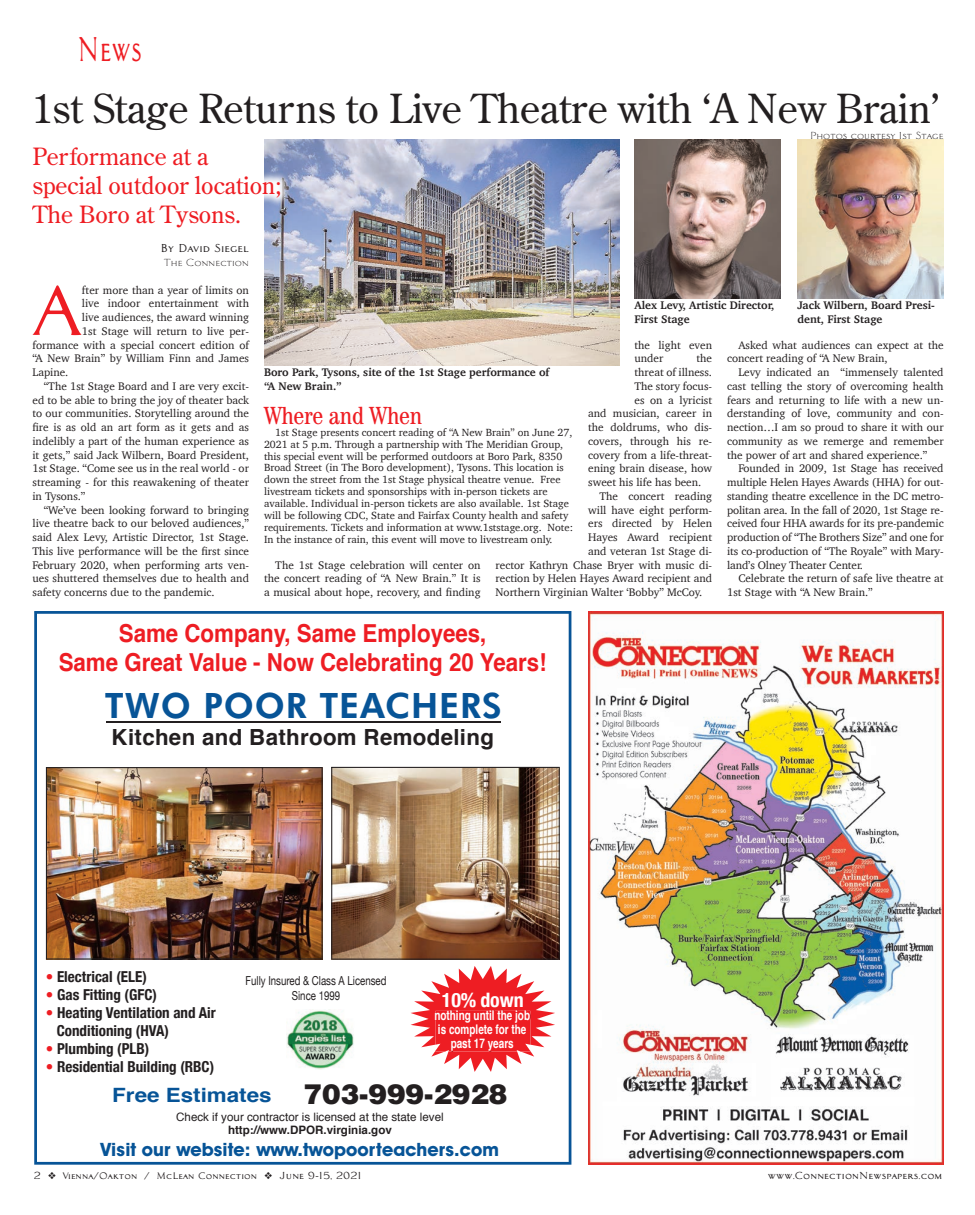
<style>
.page{position:relative;width:975px;height:1215px;background:#fff}
.page>*{position:absolute;margin:0;border:0;box-sizing:border-box;transform-origin:0 0}
.t1{font:69px "Architect Bold V";color:#ee1d23}
.t2{font:40px "Century Old Style";color:#231f20}
.t3{font:800 35px "Futura BT";letter-spacing:.025em;color:#075497}
.t4{font:33.75px "Architect Bold V";color:#ee1d23;scale:.7 1}
.t5{font:condensed 25px "Century IT Cby BT";color:#ee1d23}
.t6{font:700 24.75px/28.9px "Helvetica";color:#ee1d23;text-align:center;scale:.9 1}
.t7{font:23.75px/28.8px "Century Old Style";color:#ee1d23}
.t8{font:700 22.25px "Helvetica";letter-spacing:.015em;color:#231f20}
.t9{font:700 condensed 19.88px "Helvetica Neue";letter-spacing:-.01em;color:#fff}
.t10{font:700 19.75px "Helvetica";color:#075497;scale:1.14 1}
.t11{font:700 18.5px "Avant Garde IT Cby BT";letter-spacing:.005em;color:#075497}
.t12{font:700 condensed 15.12px/18.1px "Helvetica Neue";color:#231f20}
.t13{font:700 13.25px/14.1px "Helvetica";color:#fff;text-align:center;scale:.75 1}
.t14{font:12.38px/15px "Helvetica Neue";color:#231f20;text-align:center;scale:.78 1}
.t15{font:11.62px "Helvetica";color:#231f20}
.t16{font:700 11.62px "Helvetica";color:#231f20}
.t17{font:11.25px/13.8px "Charter";color:#231f20}
.t18{font:700 11.25px/13.8px "Charter";color:#231f20}
.t19{font:11.25px "Architect Bold V";color:#231f20}
.t20{font:10.62px/11.9px "Charter";color:#231f20}
.t21{font:10px "Architect Roman V";color:#231f20}
.t22{font:10px "Architect Bold V";color:#231f20}
.t23{font:9.25px "Architect Bold V";color:#231f20}
.s1{color:#ee1d23}
.s2{font-weight:900;font-size:27.75px;color:#231f20}
.s3{font-size:10px}
</style>
<div class="page">
<img style="left:634px;top:140px;width:147px;height:158px">
<img style="left:797px;top:140px;width:147px;height:158px">
<img style="left:264px;top:140px;width:355px;height:225px">
<div style="left:32px;top:137px;width:259px;height:101px;background:#fff"></div>
<img style="left:34px;top:611px;width:537px;height:554px">
<img style="left:588px;top:611px;width:356px;height:553px">
<h3 class="t4" style="left:78px;top:30px;width:94px">News</h3>
<h2 class="t2" style="left:32px;top:83px;width:908px">1st Stage Returns to Live Theatre with ‘A New Brain’</h2>
<p class="t21" style="left:810px;top:129px;width:135px">Photos courtesy 1st Stage</p>
<h3 class="t7" style="left:32px;top:142px;width:250px">Performance at a special outdoor location;<br>The Boro at Tysons.</h3>
<p class="t19" style="left:161px;top:242px;width:90px">By David Siegel</p>
<p class="t21" style="left:164px;top:257px;width:87px">The Connection</p>
<h1 class="t1" style="left:32px;top:272px;width:51px">A</h1>
<p class="t17" style="left:82px;top:283px;width:169px">fter more than a year of limits on</p>
<p class="t17" style="left:82px;top:297px;width:169px">live indoor entertainment with</p>
<p class="t17" style="left:82px;top:310px;width:169px">live audiences, the award winning</p>
<p class="t17" style="left:82px;top:324px;width:169px">1st Stage will return to live per-</p>
<p class="t17" style="left:32px;top:338px;width:218px">formance with a special concert edition of</p>
<p class="t17" style="left:32px;top:352px;width:218px">“A New Brain” by William Finn and James</p>
<p class="t17" style="left:32px;top:365px;width:37px">Lapine.</p>
<p class="t17" style="left:44px;top:379px;width:207px">“The 1st Stage Board and I are very excit-</p>
<p class="t17" style="left:32px;top:393px;width:218px">ed to be able to bring the joy of theater back</p>
<p class="t17" style="left:32px;top:407px;width:218px">to our communities. Storytelling around the</p>
<p class="t17" style="left:32px;top:420px;width:218px">fire is as old an art form as it gets and as</p>
<p class="t17" style="left:32px;top:434px;width:218px">indelibly a part of the human experience as</p>
<p class="t17" style="left:32px;top:448px;width:218px">it gets,” said Jack Wilbern, Board President,</p>
<p class="t17" style="left:32px;top:462px;width:218px">1st Stage. “Come see us in the real world - or</p>
<p class="t17" style="left:32px;top:475px;width:218px">streaming - for this reawakening of theater</p>
<p class="t17" style="left:32px;top:489px;width:55px">in Tysons.”</p>
<p class="t17" style="left:44px;top:503px;width:207px">“We’ve been looking forward to bringing</p>
<p class="t17" style="left:32px;top:517px;width:218px">live theatre back to our beloved audiences,”</p>
<p class="t17" style="left:32px;top:530px;width:218px">said Alex Levy, Artistic Director, 1st Stage.</p>
<p class="t17" style="left:32px;top:544px;width:218px">This live performance will be the first since</p>
<p class="t17" style="left:32px;top:558px;width:218px">February 2020, when performing arts ven-</p>
<p class="t17" style="left:32px;top:572px;width:218px">ues shuttered themselves due to health and</p>
<p class="t17" style="left:32px;top:585px;width:184px">safety concerns due to the pandemic.</p>
<p class="t18" style="left:635px;top:298px;width:142px">Alex Levy, Artistic Director,<br>First Stage</p>
<p class="t18" style="left:797px;top:298px;width:139px">Jack Wilbern, Board Presi&shy;dent, First Stage</p>
<p class="t17" style="left:634px;top:338px;width:79px">the light even under</p>
<p class="t17" style="left:696px;top:352px;width:17px">the</p>
<p class="t17" style="left:634px;top:365px;width:79px">threat of illness.</p>
<p class="t17" style="left:634px;top:379px;width:79px">The story focus-</p>
<p class="t17" style="left:634px;top:393px;width:79px">es on a lyricist</p>
<p class="t17" style="left:588px;top:407px;width:125px">and musician, career in</p>
<p class="t17" style="left:588px;top:420px;width:125px">the doldrums, who dis-</p>
<p class="t17" style="left:588px;top:434px;width:125px">covers, through his re-</p>
<p class="t17" style="left:588px;top:448px;width:125px">covery from a life-threat-</p>
<p class="t17" style="left:588px;top:462px;width:125px">ening brain disease, how</p>
<p class="t17" style="left:588px;top:475px;width:115px">sweet his life has been.</p>
<p class="t17" style="left:599px;top:489px;width:114px">The concert reading</p>
<p class="t17" style="left:588px;top:503px;width:125px">will have eight perform-</p>
<p class="t17" style="left:588px;top:517px;width:125px">ers directed by Helen</p>
<p class="t17" style="left:588px;top:530px;width:125px">Hayes Award recipient</p>
<p class="t17" style="left:588px;top:544px;width:125px">and veteran 1st Stage di-</p>
<p class="t17" style="left:496px;top:558px;width:218px">rector Kathryn Chase Bryer with music di-</p>
<p class="t17" style="left:496px;top:572px;width:218px">rection by Helen Hayes Award recipient and</p>
<p class="t17" style="left:496px;top:585px;width:208px">Northern Virginian Walter ‘Bobby” McCoy.</p>
<p class="t18" style="left:264px;top:365px;width:287px">Boro Park, Tysons, site of the 1st Stage performance of “A New Brain.”</p>
<h3 class="t5" style="left:264px;top:400px;width:160px">Where and When</h3>
<p class="t20" style="left:264px;top:426px;width:311px;text-indent:11px">1st Stage presents concert reading of “A New Brain” on June 27, 2021 at 5 p.m. Through a partnership with The Meridian Group, this special event will be performed outdoors at Boro Park, 8350<br>Broad Street (in The Boro development), Tysons. This location is down the street from the 1st Stage physical theatre venue. Free livestream tickets and sponsorships with in-person tickets are available. Individual in-person tickets are also available. 1st Stage will be following CDC, State and Fairfax County health and safety requirements. Tickets and information at www.1ststage.org. Note:<br>In the instance of rain, this event will move to livestream only.</p>
<p class="t17" style="left:264px;top:558px;width:218px;text-align:justify;text-indent:11px">The 1st Stage celebration will center on the concert reading of “A New Brain.” It is a musical about hope, recovery, and finding</p>
<p class="t17" style="left:727px;top:338px;width:218px;text-indent:11px">Asked what audiences can expect at the concert reading of “A New Brain,</p>
<p class="t17" style="left:727px;top:365px;width:218px;text-align:justify;text-indent:11px">Levy indicated an “immensely talented cast telling the story of overcoming health fears and returning to life with a new un&shy;derstanding of love, community and con&shy;nection…I am so proud to share it with our community as we remerge and remember the power of art and shared experience.”</p>
<p class="t17" style="left:727px;top:462px;width:218px;text-align:justify;text-indent:11px">Founded in 2009, 1st Stage has received multiple Helen Hayes Awards (HHA) for out&shy;standing theatre excellence in the DC metro&shy;politan area. In the fall of 2020, 1st Stage re&shy;ceived four HHA awards for its pre-pandemic production of “The Brothers Size” and one for its co-production of “The Royale” with Mary&shy;land’s Olney Theater Center.</p>
<p class="t17" style="left:727px;top:572px;width:218px;text-indent:11px">Celebrate the return of safe live theatre at<br>1st Stage with “A New Brain.”</p>
<h3 class="t6" style="left:59px;top:619px;width:544px">Same Company, Same Employees,<br>Same Great Value - Now Celebrating 20 Years!</h3>
<h3 class="t3" style="left:105px;top:684px;width:398px">TWO POOR TEACHERS</h3>
<h3 class="t8" style="left:112px;top:719px;width:384px">Kitchen and Bathroom Remodeling</h3>
<h3 class="t12" style="left:46px;top:966px;width:102px"><span class="s1">•</span> Electrical (ELE)</h3>
<h3 class="t12" style="left:46px;top:984px;width:113px"><span class="s1">•</span> Gas Fitting (GFC)</h3>
<h3 class="t12" style="left:57px;top:1002px;width:161px;text-indent:-11px"><span class="s1">•</span> Heating Ventilation and Air<br>Conditioning (HVA)</h3>
<h3 class="t12" style="left:46px;top:1038px;width:105px"><span class="s1">•</span> Plumbing (PLB)</h3>
<h3 class="t12" style="left:46px;top:1057px;width:170px"><span class="s1">•</span> Residential Building (RBC)</h3>
<p class="t15" style="left:176px;top:1109px;width:269px">Check if your contractor is licensed at the state level</p>
<p class="t16" style="left:228px;top:1121px;width:165px">http://www.DPOR.virginia.gov</p>
<p class="t14" style="left:246px;top:974px;width:182px">Fully Insured &amp; Class A Licensed<br>Since 1999</p>
<h3 class="t9" style="left:442px;top:984px;width:83px">10% down</h3>
<p class="t13" style="left:434px;top:1008px;width:129px">nothing until the job is complete for the past 17 years</p>
<h3 class="t10" style="left:112px;top:1079px;width:348px">Free Estimates <span class="s2">703-999-2928</span></h3>
<h3 class="t11" style="left:100px;top:1138px;width:400px">Visit our website: www.twopoorteachers.com</h3>
<p class="t23" style="left:34px;top:1170px;width:330px"><span class="s3">2</span> ❖ Vienna/Oakton / McLean Connection ❖ <span class="s3">June 9-15, 2021</span></p>
<p class="t22" style="left:768px;top:1170px;width:176px">www.ConnectionNewspapers.com</p>
</div>
